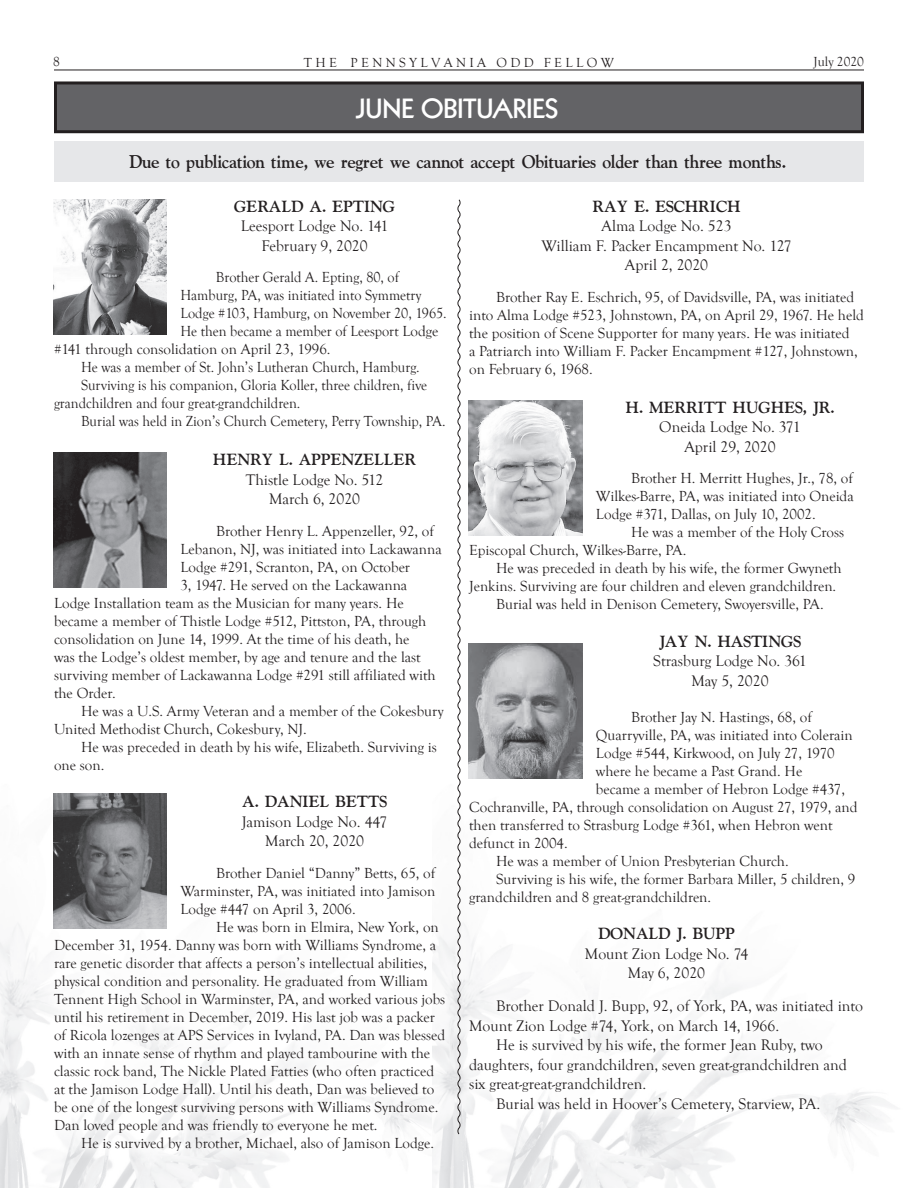
<style>
.page{position:relative;width:918px;height:1188px;background:#fff}
.page>*{position:absolute;margin:0;border:0;box-sizing:border-box;transform-origin:0 0}
.Head{font:800 27px "Kabel";color:#fff}
.t1{font:18px "VNI Goudy Bold";color:#231f20;scale:.93 1}
.t2{font:15.75px/19.5px "Goudy Old Style T";color:#231f20}
.t3{font:15.75px "VNI Goudy Bold";color:#231f20}
.t4{font:15px/18px "Goudy Old Style T";color:#231f20}
.t5{font:15px/18px "Goudy Old Style T";color:#231f20;scale:.95 1}
.t6{font:13.5px "Goudy Old Style T";color:#231f20}
</style>
<div class="page">
<hr style="left:54px;top:70px;width:810px;height:1px;background:#231f20">
<img style="left:0;top:923px;width:433px;height:265px">
<img style="left:433px;top:1097px;width:462px;height:91px">
<div style="left:56px;top:83px;width:806px;height:49px;background:#636366"></div>
<div style="left:54px;top:81px;width:810px;height:52px;border:3px solid #231f20"></div>
<div style="left:54px;top:141px;width:810px;height:40px;background:#e6e7e9"></div>
<div style="left:42px;top:188px;width:415px;height:974px;background:#fff"></div>
<div style="left:457px;top:188px;width:418px;height:935px;background:#fff"></div>
<svg style="left:456px;top:199px;width:6px;height:936px"></svg>
<img style="left:53px;top:200px;width:114px;height:135px">
<img style="left:469px;top:401px;width:113px;height:135px">
<img style="left:469px;top:644px;width:113px;height:135px">
<img style="left:53px;top:452px;width:114px;height:135px">
<img style="left:53px;top:793px;width:114px;height:135px">
<p class="t6" style="left:53px;top:55px;width:8px">8</p>
<p class="t6" style="left:304px;top:55px;width:312px">T H E P E N N S Y L V A N I A O D D F E L L O W</p>
<p class="t6" style="left:814px;top:54px;width:52px">July 2020</p>
<p class="Head" style="left:357px;top:93px;width:203px">JUNE OBITUARIES</p>
<p class="t1" style="left:129px;top:148px;width:708px">Due to publication time, we regret we cannot accept Obituaries older than three months.</p>
<p class="t3" style="left:234px;top:194px;width:162px">GERALD A. EPTING</p>
<p class="t2" style="left:241px;top:217px;width:149px">Leesport Lodge No. 141</p>
<p class="t2" style="left:262px;top:236px;width:108px">February 9, 2020</p>
<p class="t5" style="left:216px;top:269px;width:194px">Brother Gerald A. Epting, 80, of</p>
<p class="t5" style="left:180px;top:287px;width:255px">Hamburg, PA, was initiated into Symmetry</p>
<p class="t5" style="left:180px;top:305px;width:282px">Lodge #103, Hamburg, on November 20, 1965.</p>
<p class="t5" style="left:180px;top:323px;width:273px">He then became a member of Leesport Lodge</p>
<p class="t4" style="left:54px;top:341px;width:278px">#141 through consolidation on April 23, 1996.</p>
<p class="t5" style="left:81px;top:359px;width:358px">He was a member of St. John’s Lutheran Church, Hamburg.</p>
<p class="t5" style="left:54px;top:377px;width:394px;text-indent:27px">Surviving is his companion, Gloria Koller, three children, five grandchildren and four great-grandchildren.</p>
<p class="t5" style="left:81px;top:413px;width:385px">Burial was held in Zion’s Church Cemetery, Perry Township, PA.</p>
<p class="t3" style="left:213px;top:448px;width:205px">HENRY L. APPENZELLER</p>
<p class="t2" style="left:246px;top:470px;width:139px">Thistle Lodge No. 512</p>
<p class="t2" style="left:269px;top:490px;width:93px">March 6, 2020</p>
<p class="t4" style="left:216px;top:522px;width:219px">Brother Henry L. Appenzeller, 92, of</p>
<p class="t4" style="left:180px;top:540px;width:263px">Lebanon, NJ, was initiated into Lackawanna</p>
<p class="t4" style="left:180px;top:558px;width:231px">Lodge #291, Scranton, PA, on October</p>
<p class="t4" style="left:180px;top:576px;width:228px">3, 1947. He served on the Lackawanna</p>
<p class="t4" style="left:54px;top:594px;width:351px">Lodge Installation team as the Musician for many years. He</p>
<p class="t4" style="left:54px;top:612px;width:374px">became a member of Thistle Lodge #512, Pittston, PA, through</p>
<p class="t4" style="left:54px;top:630px;width:357px">consolidation on June 14, 1999. At the time of his death, he</p>
<p class="t4" style="left:54px;top:648px;width:368px">was the Lodge’s oldest member, by age and tenure and the last</p>
<p class="t4" style="left:54px;top:666px;width:383px">surviving member of Lackawanna Lodge #291 still affiliated with</p>
<p class="t4" style="left:54px;top:684px;width:63px">the Order.</p>
<p class="t4" style="left:54px;top:702px;width:391px;text-indent:27px">He was a U.S. Army Veteran and a member of the Cokesbury<br>United Methodist Church, Cokesbury, NJ.</p>
<p class="t4" style="left:54px;top:738px;width:384px;text-indent:27px">He was preceded in death by his wife, Elizabeth. Surviving is one son.</p>
<p class="t3" style="left:242px;top:790px;width:146px">A. DANIEL BETTS</p>
<p class="t2" style="left:242px;top:812px;width:147px">Jamison Lodge No. 447</p>
<p class="t2" style="left:265px;top:832px;width:100px">March 20, 2020</p>
<p class="t4" style="left:180px;top:864px;width:256px;text-align:justify;text-indent:36px">Brother Daniel “Danny” Betts, 65, of Warminster, PA, was initiated into Jamison Lodge #447 on April 3, 2006.</p>
<p class="t4" style="left:54px;top:918px;width:393px;text-indent:162px">He was born in Elmira, New York, on December 31, 1954. Danny was born with Williams Syndrome, a rare genetic disorder that affects a person’s intellectual abilities, physical condition and personality. He graduated from William Tennent High School in Warminster, PA, and worked various jobs until his retirement in December, 2019. His last job was a packer of Ricola lozenges at APS Services in Ivyland, PA. Dan was blessed with an innate sense of rhythm and played tambourine with the classic rock band, The Nickle Plated Fatties (who often practiced at the Jamison Lodge Hall). Until his death, Dan was believed to be one of the longest surviving persons with Williams Syndrome.<br>Dan loved people and was friendly to everyone he met.</p>
<p class="t4" style="left:81px;top:1134px;width:355px">He is survived by a brother, Michael, also of Jamison Lodge.</p>
<p class="t3" style="left:593px;top:194px;width:150px">RAY E. ESCHRICH</p>
<p class="t2" style="left:602px;top:217px;width:132px">Alma Lodge No. 523</p>
<p class="t2" style="left:541px;top:236px;width:252px">William F. Packer Encampment No. 127</p>
<p class="t2" style="left:625px;top:256px;width:85px">April 2, 2020</p>
<p class="t4" style="left:469px;top:288px;width:396px;text-indent:27px">Brother Ray E. Eschrich, 95, of Davidsville, PA, was initiated into Alma Lodge #523, Johnstown, PA, on April 29, 1967. He held the position of Scene Supporter for many years. He was initiated<br>a Patriarch into William F. Packer Encampment #127, Johnstown, on February 6, 1968.</p>
<p class="t3" style="left:626px;top:395px;width:210px">H. MERRITT HUGHES, JR.</p>
<p class="t2" style="left:659px;top:418px;width:143px">Oneida Lodge No. 371</p>
<p class="t2" style="left:684px;top:437px;width:93px">April 29, 2020</p>
<p class="t4" style="left:596px;top:470px;width:259px;text-align:justify;text-indent:35px">Brother H. Merritt Hughes, Jr., 78, of Wilkes-Barre, PA, was initiated into Oneida Lodge #371, Dallas, on July 10, 2002.</p>
<p class="t4" style="left:469px;top:524px;width:377px;text-indent:162px">He was a member of the Holy Cross<br>Episcopal Church, Wilkes-Barre, PA.</p>
<p class="t4" style="left:469px;top:560px;width:374px;text-indent:27px">He was preceded in death by his wife, the former Gwyneth<br>Jenkins. Surviving are four children and eleven grandchildren.</p>
<p class="t4" style="left:496px;top:596px;width:329px">Burial was held in Denison Cemetery, Swoyersville, PA.</p>
<p class="t3" style="left:659px;top:629px;width:143px">JAY N. HASTINGS</p>
<p class="t2" style="left:653px;top:652px;width:155px">Strasburg Lodge No. 361</p>
<p class="t2" style="left:691px;top:671px;width:79px">May 5, 2020</p>
<p class="t4" style="left:631px;top:708px;width:182px">Brother Jay N. Hastings, 68, of</p>
<p class="t4" style="left:596px;top:726px;width:258px">Quarryville, PA, was initiated into Colerain</p>
<p class="t4" style="left:596px;top:744px;width:240px">Lodge #544, Kirkwood, on July 27, 1970</p>
<p class="t4" style="left:596px;top:762px;width:208px">where he became a Past Grand. He</p>
<p class="t4" style="left:596px;top:780px;width:251px">became a member of Hebron Lodge #437,</p>
<p class="t4" style="left:469px;top:798px;width:390px">Cochranville, PA, through consolidation on August 27, 1979, and</p>
<p class="t4" style="left:469px;top:816px;width:365px">then transferred to Strasburg Lodge #361, when Hebron went</p>
<p class="t4" style="left:469px;top:834px;width:100px">defunct in 2004.</p>
<p class="t4" style="left:496px;top:852px;width:294px">He was a member of Union Presbyterian Church.</p>
<p class="t4" style="left:469px;top:870px;width:388px;text-indent:27px">Surviving is his wife, the former Barbara Miller, 5 children, 9 grandchildren and 8 great-grandchildren.</p>
<p class="t3" style="left:598px;top:922px;width:138px">DONALD J. BUPP</p>
<p class="t2" style="left:585px;top:944px;width:165px">Mount Zion Lodge No. 74</p>
<p class="t2" style="left:628px;top:964px;width:79px">May 6, 2020</p>
<p class="t2" style="left:469px;top:997px;width:396px;text-indent:27px">Brother Donald J. Bupp, 92, of York, PA, was initiated into<br>Mount Zion Lodge #74, York, on March 14, 1966.</p>
<p class="t2" style="left:469px;top:1036px;width:379px;text-indent:27px">He is survived by his wife, the former Jean Ruby, two daughters, four grandchildren, seven great-grandchildren and six great-great-grandchildren.</p>
<p class="t2" style="left:496px;top:1094px;width:326px">Burial was held in Hoover’s Cemetery, Starview, PA.</p>
</div>
